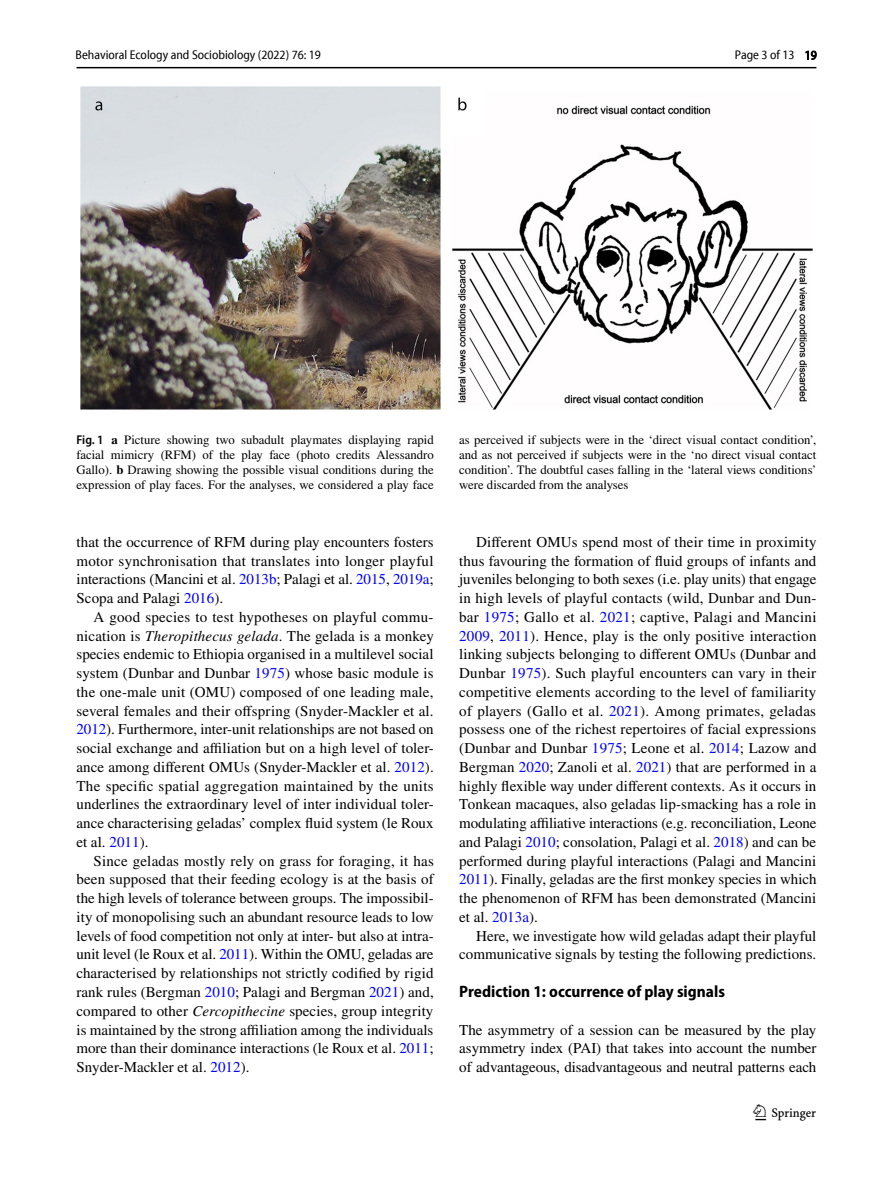
<style>
.page{position:relative;width:893px;height:1187px;background:#fff}
.page>*{position:absolute;margin:0;border:0;box-sizing:border-box;transform-origin:0 0}
.t1{font:22.5px "Springnew Regular 3";color:#000}
.t2{font:700 semi-condensed 16.5px "Myriad Pro";color:#000}
.t3{font:15px/18.8px "STIX";color:#000;text-align:justify}
.t4{font:12.75px/15px "STIX";color:#000;text-align:justify}
.t5{font:semi-condensed 12.75px "Myriad Pro Unic";color:#000}
.s1{font-family:"Myriad Pro";font-weight:600;font-stretch:semi-condensed}
.s2{font-weight:700}
.s3{color:#00f}
.s4{font-style:italic}
</style>
<div class="page">
<hr style="left:77px;top:67px;width:739px;height:1px;background:#000">
<img style="left:81px;top:87px;width:731px;height:322px">
<p class="t5" style="left:76px;top:50px;width:247px">Behavioral Ecology and Sociobiology (2022) 76: 19</p>
<p class="t5" style="left:735px;top:50px;width:83px">Page 3 of 13 19</p>
<p class="t4" style="left:77px;top:433px;width:359px"><span class="s1">Fig. 1</span> <span class="s2">a</span> Picture showing two subadult playmates displaying rapid facial mimicry (RFM) of the play face (photo credits Alessandro Gallo). <span class="s2">b</span> Drawing showing the possible visual conditions during the expression of play faces. For the analyses, we considered a play face</p>
<p class="t4" style="left:459px;top:433px;width:359px">as perceived if subjects were in the ‘direct visual contact condition’, and as not perceived if subjects were in the ‘no direct visual contact condition’. The doubtful cases falling in the ‘lateral views conditions’ were discarded from the analyses</p>
<p class="t3" style="left:77px;top:533px;width:359px">that the occurrence of RFM during play encounters fosters motor synchronisation that translates into longer playful interactions (Mancini et al. <span class="s3">2013b</span>; Palagi et al. <span class="s3">2015</span>, <span class="s3">2019a</span>; Scopa and Palagi <span class="s3">2016</span>).</p>
<p class="t3" style="left:77px;top:608px;width:359px;text-indent:17px">A good species to test hypotheses on playful commu&shy;nication is <span class="s4">Theropithecus gelada</span>. The gelada is a monkey species endemic to Ethiopia organised in a multilevel social system (Dunbar and Dunbar <span class="s3">1975</span>) whose basic module is the one-male unit (OMU) composed of one leading male, several females and their offspring (Snyder-Mackler et al.<br><span class="s3">2012</span>). Furthermore, inter-unit relationships are not based on social exchange and affiliation but on a high level of toler&shy;ance among different OMUs (Snyder-Mackler et al. <span class="s3">2012</span>).<br>The specific spatial aggregation maintained by the units underlines the extraordinary level of inter individual toler&shy;ance characterising geladas’ complex fluid system (le Roux et al. <span class="s3">2011</span>).</p>
<p class="t3" style="left:77px;top:852px;width:359px;text-indent:17px">Since geladas mostly rely on grass for foraging, it has been supposed that their feeding ecology is at the basis of the high levels of tolerance between groups. The impossibil&shy;ity of monopolising such an abundant resource leads to low levels of food competition not only at inter- but also at intra&shy;unit level (le Roux et al. <span class="s3">2011</span>). Within the OMU, geladas are characterised by relationships not strictly codified by rigid rank rules (Bergman <span class="s3">2010</span>; Palagi and Bergman <span class="s3">2021</span>) and, compared to other <span class="s4">Cercopithecine</span> species, group integrity is maintained by the strong affiliation among the individuals more than their dominance interactions (le Roux et al. <span class="s3">2011</span>; Snyder-Mackler et al. <span class="s3">2012</span>).</p>
<p class="t3" style="left:459px;top:533px;width:359px;text-indent:17px">Different OMUs spend most of their time in proximity thus favouring the formation of fluid groups of infants and juveniles belonging to both sexes (i.e. play units) that engage in high levels of playful contacts (wild, Dunbar and Dun&shy;bar <span class="s3">1975</span>; Gallo et al. <span class="s3">2021</span>; captive, Palagi and Mancini <span class="s3">2009</span>, <span class="s3">2011</span>). Hence, play is the only positive interaction linking subjects belonging to different OMUs (Dunbar and Dunbar <span class="s3">1975</span>). Such playful encounters can vary in their competitive elements according to the level of familiarity of players (Gallo et al. <span class="s3">2021</span>). Among primates, geladas possess one of the richest repertoires of facial expressions (Dunbar and Dunbar <span class="s3">1975</span>; Leone et al. <span class="s3">2014</span>; Lazow and Bergman <span class="s3">2020</span>; Zanoli et al. <span class="s3">2021</span>) that are performed in a highly flexible way under different contexts. As it occurs in Tonkean macaques, also geladas lip-smacking has a role in modulating affiliative interactions (e.g. reconciliation, Leone and Palagi <span class="s3">2010</span>; consolation, Palagi et al. <span class="s3">2018</span>) and can be performed during playful interactions (Palagi and Mancini <span class="s3">2011</span>). Finally, geladas are the first monkey species in which the phenomenon of RFM has been demonstrated (Mancini et al. <span class="s3">2013a</span>).</p>
<p class="t3" style="left:459px;top:927px;width:359px;text-align:right">Here, we investigate how wild geladas adapt their playful communicative signals by testing the following predictions.</p>
<p class="t2" style="left:459px;top:982px;width:267px">Prediction 1: occurrence of play signals</p>
<p class="t3" style="left:459px;top:1021px;width:359px">The asymmetry of a session can be measured by the play asymmetry index (PAI) that takes into account the number of advantageous, disadvantageous and neutral patterns each</p>
<h1 class="t1" style="left:755px;top:1104px;width:62px">1 3</h1>
</div>
